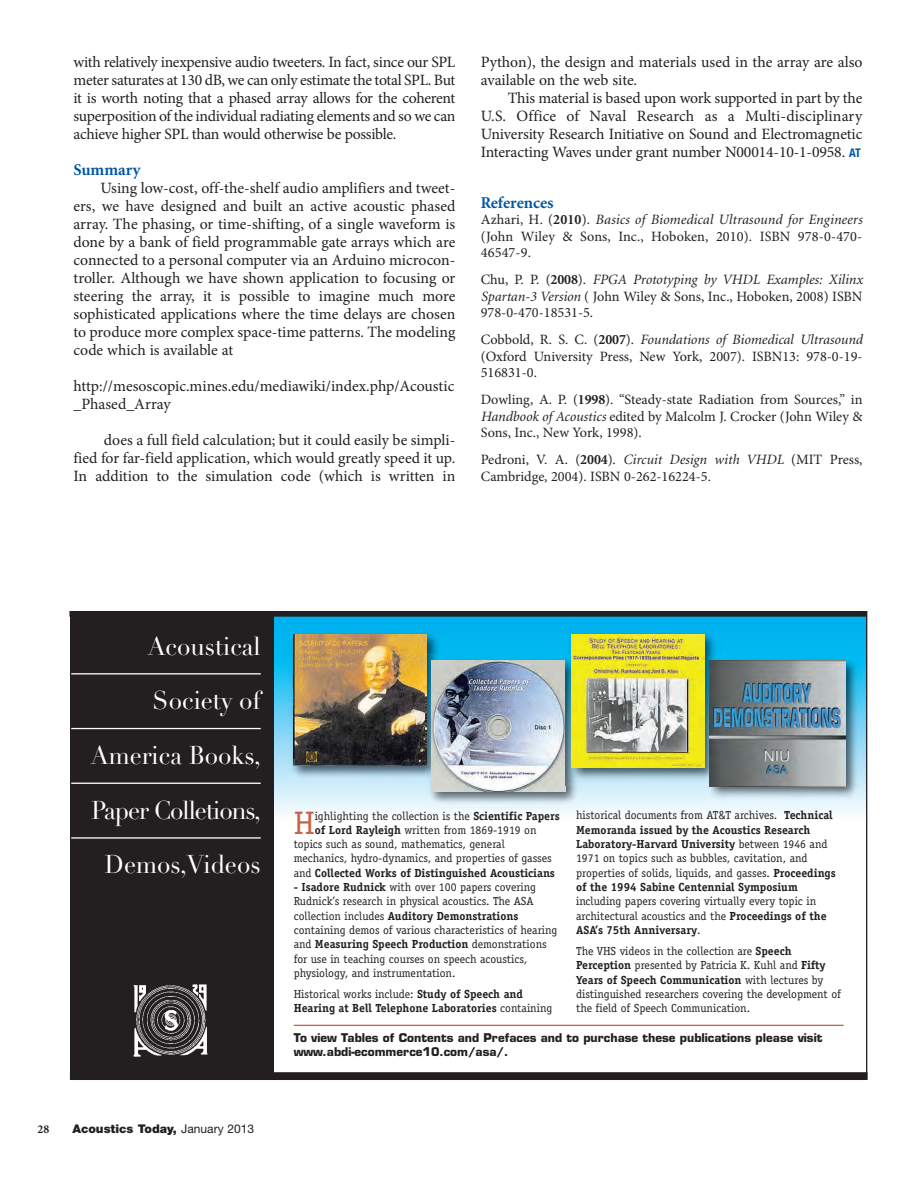
<style>
.page{position:relative;width:918px;height:1188px;background:#fff}
.page>*{position:absolute;margin:0;border:0;box-sizing:border-box;transform-origin:0 0}
.t1{font:32.55px "Officina Serif";color:#cb6146}
.t2{font:25.35px/54.8px "Didot";color:#fff;text-align:right;scale:.95 1}
.t3{font:700 16.5px "Minion";color:#0155a5}
.t4{font:15.75px/18px "Minion Pro";letter-spacing:-.005em;color:#231f20;text-align:justify}
.t5{font:14.25px/16.5px "Minion Pro";color:#231f20}
.t6{font:italic 14.25px "Minion";color:#231f20}
.t7{font:900 12px "Helvetica Neue";color:#231f20}
.t8{font:700 12px "Minion";color:#231f20}
.t9{font:11.7px/14.2px "Officina Serif";color:#231f20}
.t10{font:700 11.7px/14.2px "Officina Serif";color:#231f20}
.t11{font:700 11.7px/14.1px "Eurostile";color:#231f20}
.s1{font-family:"Helvetica Neue";font-weight:700;font-stretch:condensed;font-size:12px;color:#0155a5}
.s2{font-family:"Minion Pro";font-style:normal}
.s3{font-weight:700;font-style:normal}
.s4{font-family:"Minion";font-style:italic}
.s5{font-family:"Minion";font-weight:700}
.s6{font-weight:400}
.s7{font-weight:700}
</style>
<div class="page">
<svg style="left:273px;top:617px;width:593px;height:202px"></svg>
<div style="left:70px;top:612px;width:203px;height:465px;background:#231f20"></div>
<hr style="left:71px;top:673px;width:190px;height:1px;background:#fff">
<hr style="left:71px;top:728px;width:190px;height:1px;background:#fff">
<hr style="left:71px;top:783px;width:190px;height:1px;background:#fff">
<hr style="left:71px;top:837px;width:190px;height:2px;background:#fff">
<img style="left:288px;top:629px;width:156px;height:153px">
<img style="left:294px;top:635px;width:133px;height:131px">
<img style="left:426px;top:782px;width:156px;height:26px">
<img style="left:426px;top:654px;width:139px;height:128px">
<img style="left:426px;top:654px;width:1px;height:111px">
<img style="left:432px;top:660px;width:133px;height:131px">
<img style="left:565px;top:629px;width:157px;height:156px">
<img style="left:565px;top:654px;width:17px;height:131px">
<img style="left:572px;top:635px;width:132px;height:133px">
<img style="left:705px;top:656px;width:157px;height:147px">
<img style="left:710px;top:661px;width:136px;height:126px">
<hr style="left:294px;top:1025px;width:550px;height:1px;background:#cb6146">
<div style="left:70px;top:611px;width:797px;height:6px;background:#231f20"></div>
<div style="left:70px;top:1072px;width:797px;height:8px;background:#231f20"></div>
<img style="left:133px;top:984px;width:75px;height:73px">
<hr style="left:866px;top:611px;width:1px;height:469px;background:#231f20">
<p class="t4" style="left:74px;top:55px;width:383px">with relatively inexpensive audio tweeters. In fact, since our SPL meter saturates at 130 dB, we can only estimate the total SPL. But it is worth noting that a phased array allows for the coherent superposition of the individual radiating elements and so we can achieve higher SPL than would otherwise be possible.</p>
<p class="t3" style="left:74px;top:164px;width:69px">Summary</p>
<p class="t4" style="left:74px;top:181px;width:383px;text-indent:27px">Using low-cost, off-the-shelf audio amplifiers and tweet&shy;ers, we have designed and built an active acoustic phased array. The phasing, or time-shifting, of a single waveform is done by a bank of field programmable gate arrays which are connected to a personal computer via an Arduino microcon&shy;troller. Although we have shown application to focusing or steering the array, it is possible to imagine much more sophisticated applications where the time delays are chosen to produce more complex space-time patterns. The modeling code which is available at</p>
<p class="t4" style="left:74px;top:379px;width:382px">http://mesoscopic.mines.edu/mediawiki/index.php/Acoustic _Phased_Array</p>
<p class="t4" style="left:74px;top:433px;width:383px;text-indent:30px">does a full field calculation; but it could easily be simpli&shy;fied for far-field application, which would greatly speed it up.<br>In addition to the simulation code (which is written in</p>
<p class="t4" style="left:481px;top:54px;width:383px">Python), the design and materials used in the array are also available on the web site.</p>
<p class="t4" style="left:481px;top:90px;width:383px;text-indent:27px">This material is based upon work supported in part by the U.S. Office of Naval Research as a Multi-disciplinary University Research Initiative on Sound and Electromagnetic Interacting Waves under grant number N00014-10-1-0958. <span class="s1">AT</span></p>
<p class="t3" style="left:481px;top:196px;width:74px">References</p>
<p class="t6" style="left:481px;top:214px;width:383px"><span class="s2">Azhari, H. (</span><span class="s3">2010</span><span class="s2">).</span> Basics of Biomedical Ultrasound for Engineers</p>
<p class="t5" style="left:481px;top:229px;width:383px">(John Wiley &amp; Sons, Inc., Hoboken, 2010). ISBN 978-0-470-<br>46547-9.</p>
<p class="t6" style="left:481px;top:274px;width:383px"><span class="s2">Chu, P. P. (</span><span class="s3">2008</span><span class="s2">).</span> FPGA Prototyping by VHDL Examples: Xilinx</p>
<p class="t5" style="left:481px;top:289px;width:383px"><span class="s4">Spartan-3 Version</span> ( John Wiley &amp; Sons, Inc., Hoboken, 2008) ISBN<br>978-0-470-18531-5.</p>
<p class="t6" style="left:481px;top:334px;width:383px"><span class="s2">Cobbold, R. S. C. (</span><span class="s3">2007</span><span class="s2">).</span> Foundations of Biomedical Ultrasound</p>
<p class="t5" style="left:481px;top:349px;width:383px">(Oxford University Press, New York, 2007). ISBN13: 978-0-19-<br>516831-0.</p>
<p class="t5" style="left:481px;top:393px;width:383px;text-align:justify">Dowling, A. P. (<span class="s5">1998</span>). “Steady-state Radiation from Sources,” in <span class="s4">Handbook of Acoustics</span> edited by Malcolm J. Crocker (John Wiley &amp; Sons, Inc., New York, 1998).</p>
<p class="t5" style="left:481px;top:453px;width:383px">Pedroni, V. A. (<span class="s5">2004</span>). <span class="s4">Circuit Design with VHDL</span> (MIT Press,<br>Cambridge, 2004). ISBN 0-262-16224-5.</p>
<h2 class="t2" style="left:91px;top:619px;width:180px">Acoustical<br>Society of<br>America Books,<br>Paper Colletions,<br>Demos,Videos</h2>
<p class="t8" style="left:38px;top:1125px;width:13px">28</p>
<p class="t7" style="left:72px;top:1125px;width:183px">Acoustics Today, <span class="s6">January 2013</span></p>
<h1 class="t1" style="left:294px;top:804px;width:23px">H</h1>
<p class="t9" style="left:315px;top:808px;width:247px">ighlighting the collection is the <span class="s7">Scientific Papers</span></p>
<p class="t9" style="left:315px;top:823px;width:223px"><span class="s7">of Lord Rayleigh</span> written from 1869-1919 on</p>
<p class="t9" style="left:294px;top:837px;width:213px">topics such as sound, mathematics, general</p>
<p class="t9" style="left:294px;top:851px;width:260px">mechanics, hydro-dynamics, and properties of gasses</p>
<p class="t10" style="left:294px;top:867px;width:263px"><span class="s6">and</span> Collected Works of Distinguished Acousticians</p>
<p class="t9" style="left:294px;top:880px;width:265px"><span class="s7">- Isadore Rudnick</span> with over 100 papers covering Rudnick’s research in physical acoustics. The ASA collection includes <span class="s7">Auditory Demonstrations </span>containing demos of various characteristics of hearing and <span class="s7">Measuring Speech Production</span> demonstrations for use in teaching courses on speech acoustics, physiology, and instrumentation.</p>
<p class="t10" style="left:294px;top:988px;width:260px"><span class="s6">Historical works include:</span> Study of Speech and<br>Hearing at Bell Telephone Laboratories <span class="s6">containing</span></p>
<p class="t9" style="left:576px;top:808px;width:261px">historical documents from AT&amp;T archives. <span class="s7">Technical Memoranda issued by the Acoustics Research Laboratory-Harvard University</span> between 1946 and 1971 on topics such as bubbles, cavitation, and properties of solids, liquids, and gasses. <span class="s7">Proceedings of the 1994 Sabine Centennial Symposium</span></p>
<p class="t9" style="left:576px;top:894px;width:252px">including papers covering virtually every topic in architectural acoustics and the <span class="s7">Proceedings of the<br>ASA’s 75th Anniversary</span>.</p>
<p class="t9" style="left:576px;top:944px;width:266px">The VHS videos in the collection are <span class="s7">Speech Perception</span> presented by Patricia K. Kuhl and <span class="s7">Fifty Years of Speech Communication</span> with lectures by distinguished researchers covering the development of the field of Speech Communication.</p>
<p class="t11" style="left:294px;top:1032px;width:530px">To view Tables of Contents and Prefaces and to purchase these publications please visit www.abdi-ecommerce10.com/asa/.</p>
</div>
